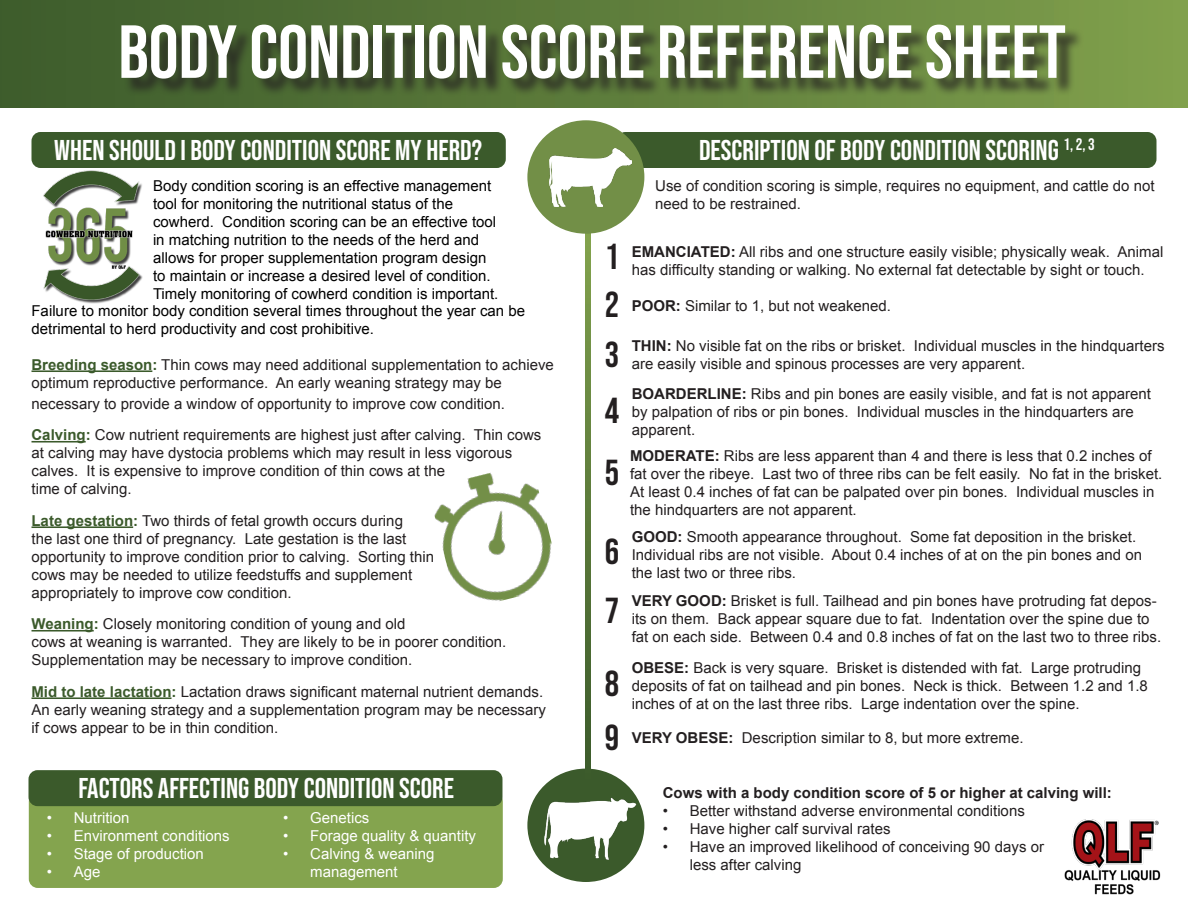
<style>
.page{position:relative;width:1188px;height:918px;background:#fff}
.page>*{position:absolute;margin:0;border:0;box-sizing:border-box;transform-origin:0 0}
.t1{font:75px "Bebas Neue";color:#fff}
.t2{font:36px "Bebas Neue";color:#231f20}
.t3{font:28.5px "Bebas Neue";color:#fff}
.t4{font:15px/18px "Arial";color:#231f20}
.t5{font:15px/18px "Arial";color:#000}
.t6{font:15px/18px "Arial";color:#fff}
.t7{font:700 15px "Arial";color:#231f20}
.s1{font-weight:700;color:#3b5a2b}
.s2{font-weight:700}
</style>
<div class="page">
<div style="left:0;top:0;width:1188px;height:108px;background:linear-gradient(to right,#3c5a2b,#7f9f4c)"></div>
<div style="left:123px;top:27px;width:961px;height:70px;background:#231f20;opacity:.75"></div>
<div style="left:32px;top:132px;width:474px;height:36px;background:#3b5a2b;border-radius:9px"></div>
<hr style="left:32px;top:370px;width:120px;height:2px;background:#3b5a2b">
<hr style="left:32px;top:441px;width:54px;height:2px;background:#3b5a2b">
<hr style="left:32px;top:526px;width:101px;height:2px;background:#3b5a2b">
<hr style="left:32px;top:630px;width:62px;height:2px;background:#3b5a2b">
<hr style="left:32px;top:697px;width:140px;height:2px;background:#3b5a2b">
<div style="left:527px;top:769px;width:117px;height:113px;background:#3b5a2b;border-radius:50%"></div>
<img style="left:527px;top:777px;width:118px;height:102px">
<svg style="left:586px;top:234px;width:4px;height:551px"></svg>
<div style="left:616px;top:132px;width:540px;height:36px;background:#3b5a2b;border-radius:9px"></div>
<div style="left:527px;top:120px;width:117px;height:114px;background:#728f47;border-radius:50%"></div>
<img style="left:549px;top:149px;width:83px;height:58px">
<div style="left:29px;top:793px;width:474px;height:95px;background:#84a44e;border-radius:9px"></div>
<div style="left:28px;top:770px;width:474px;height:36px;background:#3b5a2b;border-radius:9px"></div>
<img style="left:1064px;top:819px;width:97px;height:76px">
<img style="left:434px;top:472px;width:118px;height:129px">
<img style="left:32px;top:162px;width:111px;height:142px">
<p class="t1" style="left:118px;top:9px;width:949px">BODY CONDITION SCORE REFERENCE SHEET</p>
<p class="t3" style="left:54px;top:134px;width:429px">WHEN SHOULD I BODY CONDITION SCORE MY HERD?</p>
<p class="t5" style="left:153px;top:177px;width:347px">Body condition scoring is an effective management tool for monitoring the nutritional status of the cowherd. Condition scoring can be an effective tool in matching nutrition to the needs of the herd and allows for proper supplementation program design to maintain or increase a desired level of condition.<br>Timely monitoring of cowherd condition is important.</p>
<p class="t5" style="left:32px;top:302px;width:495px">Failure to monitor body condition several times throughout the year can be detrimental to herd productivity and cost prohibitive.</p>
<p class="t4" style="left:32px;top:356px;width:524px"><span class="s1">Breeding season:</span> Thin cows may need additional supplementation to achieve optimum reproductive performance. An early weaning strategy may be</p>
<p class="t4" style="left:32px;top:395px;width:475px">necessary to provide a window of opportunity to improve cow condition.</p>
<p class="t4" style="left:32px;top:426px;width:511px"><span class="s1">Calving:</span> Cow nutrient requirements are highest just after calving. Thin cows at calving may have dystocia problems which may result in less vigorous calves. It is expensive to improve condition of thin cows at the<br>time of calving.</p>
<p class="t4" style="left:32px;top:512px;width:404px"><span class="s1">Late gestation:</span> Two thirds of fetal growth occurs during<br>the last one third of pregnancy. Late gestation is the last opportunity to improve condition prior to calving. Sorting thin cows may be needed to utilize feedstuffs and supplement appropriately to improve cow condition.</p>
<p class="t4" style="left:32px;top:615px;width:476px"><span class="s1">Weaning:</span> Closely monitoring condition of young and old<br>cows at weaning is warranted. They are likely to be in poorer condition.<br>Supplementation may be necessary to improve condition.</p>
<p class="t4" style="left:32px;top:683px;width:516px"><span class="s1">Mid to late lactation:</span> Lactation draws significant maternal nutrient demands.<br>An early weaning strategy and a supplementation program may be necessary if cows appear to be in thin condition.</p>
<p class="t3" style="left:78px;top:772px;width:377px">FACTORS AFFECTING BODY CONDITION SCORE</p>
<p class="t6" style="left:47px;top:809px;width:84px">• Nutrition</p>
<p class="t6" style="left:47px;top:827px;width:184px">• Environment conditions</p>
<p class="t6" style="left:47px;top:845px;width:159px">• Stage of production</p>
<p class="t6" style="left:47px;top:863px;width:55px">• Age</p>
<p class="t6" style="left:283px;top:809px;width:88px">• Genetics</p>
<p class="t6" style="left:283px;top:827px;width:194px">• Forage quality &amp; quantity</p>
<p class="t6" style="left:310px;top:845px;width:126px;text-indent:-27px">• Calving &amp; weaning management</p>
<p class="t2" style="left:605px;top:236px;width:16px">1</p>
<p class="t2" style="left:605px;top:285px;width:16px">2</p>
<p class="t2" style="left:605px;top:334px;width:16px">3</p>
<p class="t2" style="left:605px;top:390px;width:16px">4</p>
<p class="t2" style="left:605px;top:452px;width:16px">5</p>
<p class="t2" style="left:605px;top:531px;width:16px">6</p>
<p class="t2" style="left:605px;top:590px;width:16px">7</p>
<p class="t2" style="left:605px;top:664px;width:16px">8</p>
<p class="t2" style="left:605px;top:717px;width:16px">9</p>
<p class="t3" style="left:699px;top:134px;width:397px">DESCRIPTION OF BODY CONDITION SCORING <sup>1,</sup> <sup>2,</sup> <sup>3</sup></p>
<p class="t4" style="left:655px;top:177px;width:501px">Use of condition scoring is simple, requires no equipment, and cattle do not need to be restrained.</p>
<p class="t4" style="left:632px;top:243px;width:533px"><span class="s2">EMANCIATED:</span> All ribs and one structure easily visible; physically weak. Animal has difficulty standing or walking. No external fat detectable by sight or touch.</p>
<p class="t4" style="left:632px;top:297px;width:261px"><span class="s2">POOR:</span> Similar to 1, but not weakened.</p>
<p class="t4" style="left:632px;top:337px;width:534px"><span class="s2">THIN:</span> No visible fat on the ribs or brisket. Individual muscles in the hindquarters are easily visible and spinous processes are very apparent.</p>
<p class="t4" style="left:632px;top:385px;width:521px"><span class="s2">BOARDERLINE:</span> Ribs and pin bones are easily visible, and fat is not apparent by palpation of ribs or pin bones. Individual muscles in the hindquarters are apparent.</p>
<p class="t4" style="left:630px;top:447px;width:534px"><span class="s2">MODERATE:</span> Ribs are less apparent than 4 and there is less that 0.2 inches of fat over the ribeye. Last two of three ribs can be felt easily. No fat in the brisket.<br>At least 0.4 inches of fat can be palpated over pin bones. Individual muscles in the hindquarters are not apparent.</p>
<p class="t4" style="left:632px;top:528px;width:512px"><span class="s2">GOOD:</span> Smooth appearance throughout. Some fat deposition in the brisket.<br>Individual ribs are not visible. About 0.4 inches of at on the pin bones and on the last two or three ribs.</p>
<p class="t4" style="left:632px;top:592px;width:531px"><span class="s2">VERY GOOD:</span> Brisket is full. Tailhead and pin bones have protruding fat depos&shy;its on them. Back appear square due to fat. Indentation over the spine due to fat on each side. Between 0.4 and 0.8 inches of fat on the last two to three ribs.</p>
<p class="t4" style="left:632px;top:659px;width:518px"><span class="s2">OBESE:</span> Back is very square. Brisket is distended with fat. Large protruding deposits of fat on tailhead and pin bones. Neck is thick. Between 1.2 and 1.8 inches of at on the last three ribs. Large indentation over the spine.</p>
<p class="t4" style="left:632px;top:729px;width:393px"><span class="s2">VERY OBESE:</span> Description similar to 8, but more extreme.</p>
<p class="t7" style="left:663px;top:782px;width:451px">Cows with a body condition score of 5 or higher at calving will:</p>
<p class="t4" style="left:663px;top:802px;width:364px">• Better withstand adverse environmental conditions</p>
<p class="t4" style="left:663px;top:820px;width:229px">• Have higher calf survival rates</p>
<p class="t4" style="left:690px;top:838px;width:356px;text-indent:-27px">• Have an improved likelihood of conceiving 90 days or less after calving</p>
</div>
